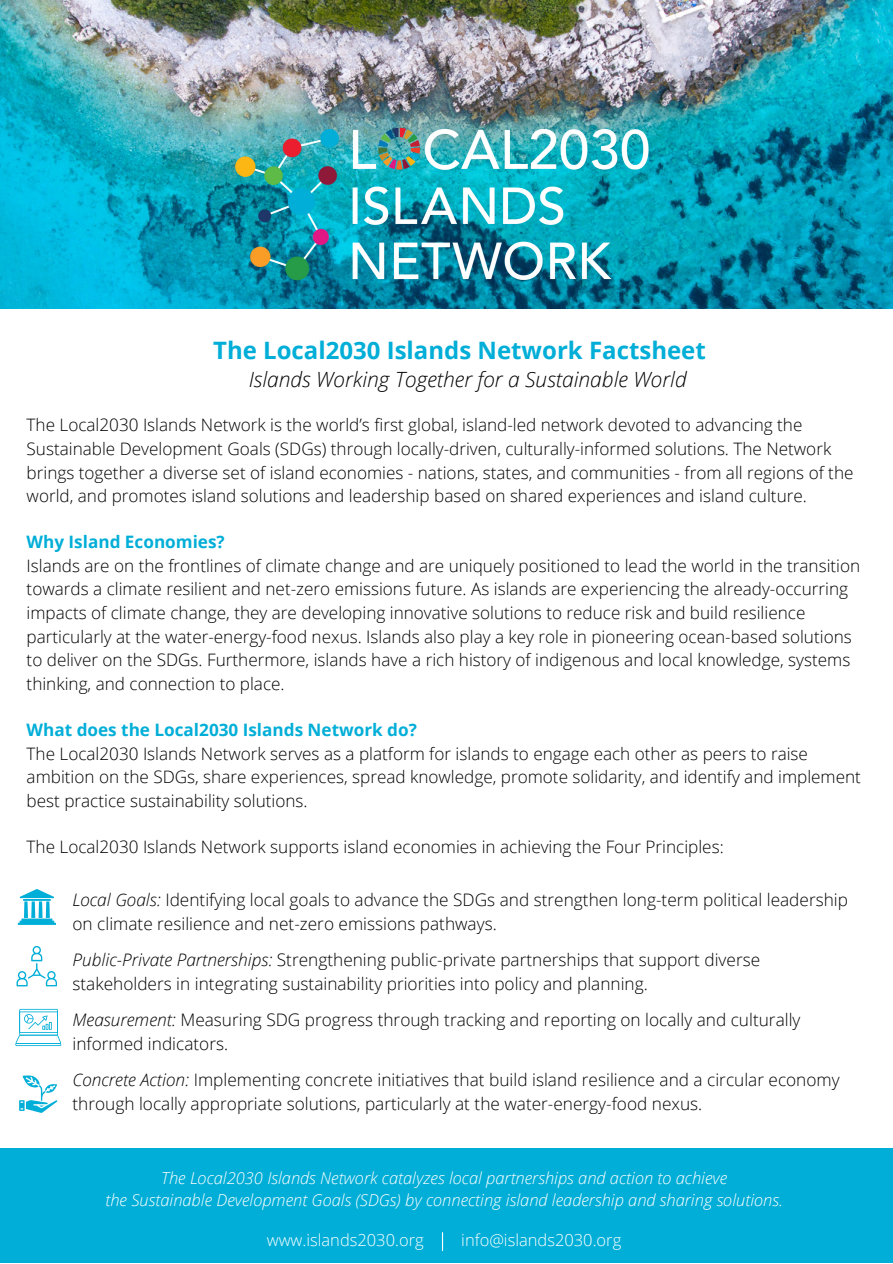
<style>
.page{position:relative;width:893px;height:1264px;background:#fff}
.page>*{position:absolute;margin:0;border:0;box-sizing:border-box;transform-origin:0 0}
.t1{font:700 24px "Open Sans";color:#00aed8}
.t2{font:italic 300 21px "Open Sans";color:#000}
.t3{font:300 17.25px/24px "Open Sans";color:#000}
.t4{font:300 17.1px/23.5px "Open Sans";color:#000}
.t5{font:700 17.1px "Open Sans";color:#00aed8}
.t6{font:italic 300 16.5px/22.5px "Open Sans";color:#fff;text-align:center}
.t7{font:300 16.5px "Open Sans";color:#fff}
.s1{font-style:italic}
</style>
<div class="page">
<img style="left:0;top:0;width:892px;height:308px">
<div style="left:0;top:1147px;width:892px;height:115px;background:#00aed8"></div>
<img style="left:221px;top:106px;width:450px;height:189px">
<svg style="left:19px;top:1075px;width:38px;height:37px"></svg>
<svg style="left:18px;top:889px;width:38px;height:35px"></svg>
<svg style="left:17px;top:946px;width:40px;height:40px"></svg>
<hr style="left:15px;top:1043px;width:46px;height:3px;background:#00aed8">
<svg style="left:16px;top:1008px;width:45px;height:35px"></svg>
<svg style="left:442px;top:1232px;width:1px;height:18px"></svg>
<h1 class="t1" style="left:213px;top:334px;width:494px">The Local2030 Islands Network Factsheet</h1>
<p class="t2" style="left:249px;top:365px;width:439px">Islands Working Together for a Sustainable World</p>
<p class="t4" style="left:27px;top:413px;width:828px">The Local2030 Islands Network is the world’s first global, island-led network devoted to advancing the Sustainable Development Goals (SDGs) through locally-driven, culturally-informed solutions. The Network brings together a diverse set of island economies - nations, states, and communities - from all regions of the world, and promotes island solutions and leadership based on shared experiences and island culture.</p>
<p class="t5" style="left:27px;top:530px;width:200px">Why Island Economies?</p>
<p class="t4" style="left:27px;top:553px;width:835px">Islands are on the frontlines of climate change and are uniquely positioned to lead the world in the transition towards a climate resilient and net-zero emissions future. As islands are experiencing the already-occurring impacts of climate change, they are developing innovative solutions to reduce risk and build resilience particularly at the water-energy-food nexus. Islands also play a key role in pioneering ocean-based solutions to deliver on the SDGs. Furthermore, islands have a rich history of indigenous and local knowledge, systems thinking, and connection to place.</p>
<p class="t5" style="left:27px;top:717px;width:392px">What does the Local2030 Islands Network do?</p>
<p class="t4" style="left:27px;top:741px;width:835px">The Local2030 Islands Network serves as a platform for islands to engage each other as peers to raise ambition on the SDGs, share experiences, spread knowledge, promote solidarity, and identify and implement best practice sustainability solutions.</p>
<p class="t4" style="left:27px;top:834px;width:698px">The Local2030 Islands Network supports island economies in achieving the Four Principles:</p>
<p class="t3" style="left:72px;top:887px;width:777px"><span class="s1">Local Goals:</span> Identifying local goals to advance the SDGs and strengthen long-term political leadership on climate resilience and net-zero emissions pathways.</p>
<p class="t3" style="left:72px;top:947px;width:689px"><span class="s1">Public-Private Partnerships:</span> Strengthening public-private partnerships that support diverse stakeholders in integrating sustainability priorities into policy and planning.</p>
<p class="t3" style="left:72px;top:1007px;width:729px"><span class="s1">Measurement:</span> Measuring SDG progress through tracking and reporting on locally and culturally informed indicators.</p>
<p class="t3" style="left:72px;top:1067px;width:768px"><span class="s1">Concrete Action:</span> Implementing concrete initiatives that build island resilience and a circular economy through locally appropriate solutions, particularly at the water-energy-food nexus.</p>
<p class="t6" style="left:105px;top:1166px;width:679px">The Local2030 Islands Network catalyzes local partnerships and action to achieve<br>the Sustainable Development Goals (SDGs) by connecting island leadership and sharing solutions.</p>
<p class="t7" style="left:267px;top:1228px;width:158px">www.islands2030.org</p>
<p class="t7" style="left:461px;top:1228px;width:161px">info@islands2030.org</p>
</div>
